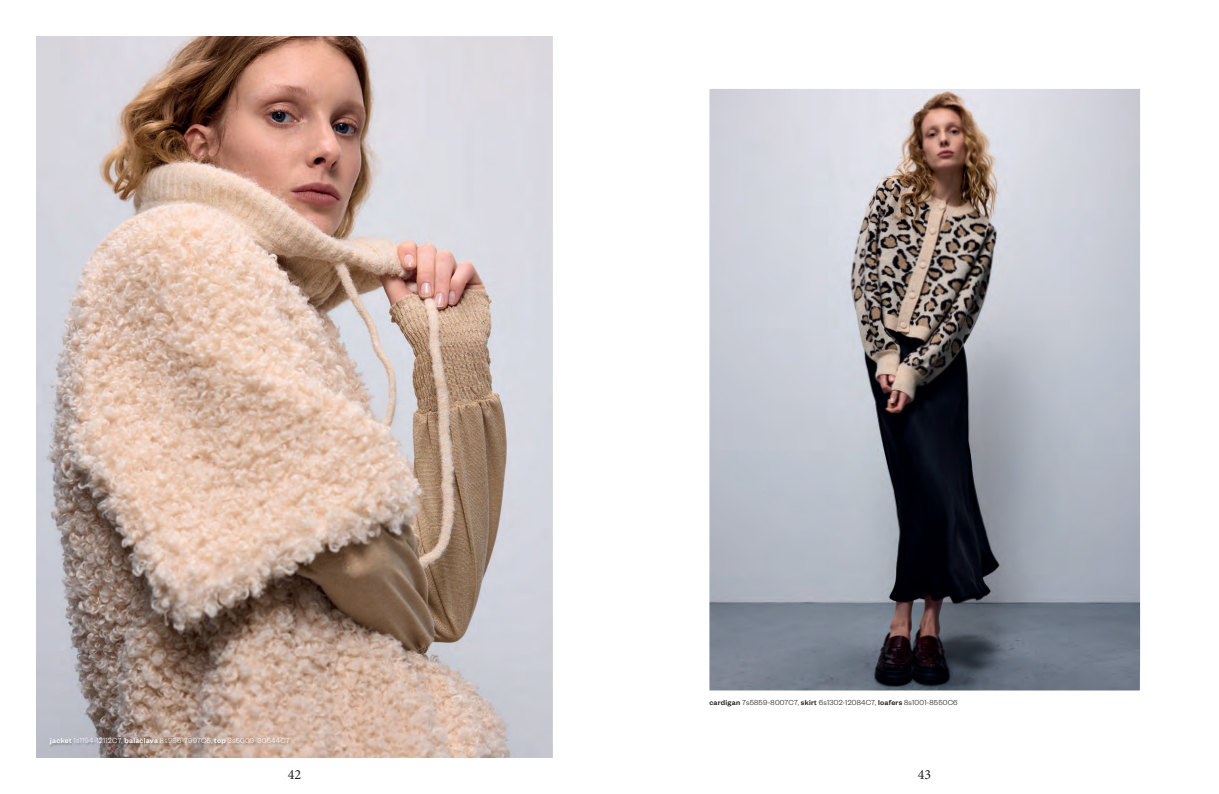
<style>
.page{position:relative;width:1219px;height:794px;background:#fff}
.page>*{position:absolute;margin:0;border:0;box-sizing:border-box;transform-origin:0 0}
.t1{font:14px "Minion Pro";color:#231f20}
.t2{font:300 8px "Founders Grotesk";letter-spacing:.03em;color:#231f20}
.t3{font:300 8px "Founders Grotesk";letter-spacing:.03em;color:#fff}
.s1{font-weight:500}
</style>
<div class="page">
<img style="left:36px;top:36px;width:517px;height:722px">
<img style="left:49px;top:738px;width:243px;height:9px">
<img style="left:709px;top:89px;width:431px;height:601px">
<p class="t3" style="left:50px;top:736px;width:241px"><span class="s1">jacket</span> 1s1194-12112C7, <span class="s1">balaclava</span> 8s996-7997C6, <span class="s1">top</span> 3s5009-30644C7</p>
<p class="t2" style="left:709px;top:697px;width:250px"><span class="s1">cardigan</span> 7s5859-8007C7, <span class="s1">skirt</span> 6s1302-12084C7, <span class="s1">loafers</span> 8s1001-8550C6</p>
<h1 class="t1" style="left:288px;top:765px;width:15px">42</h1>
<h1 class="t1" style="left:918px;top:765px;width:15px">43</h1>
</div>
